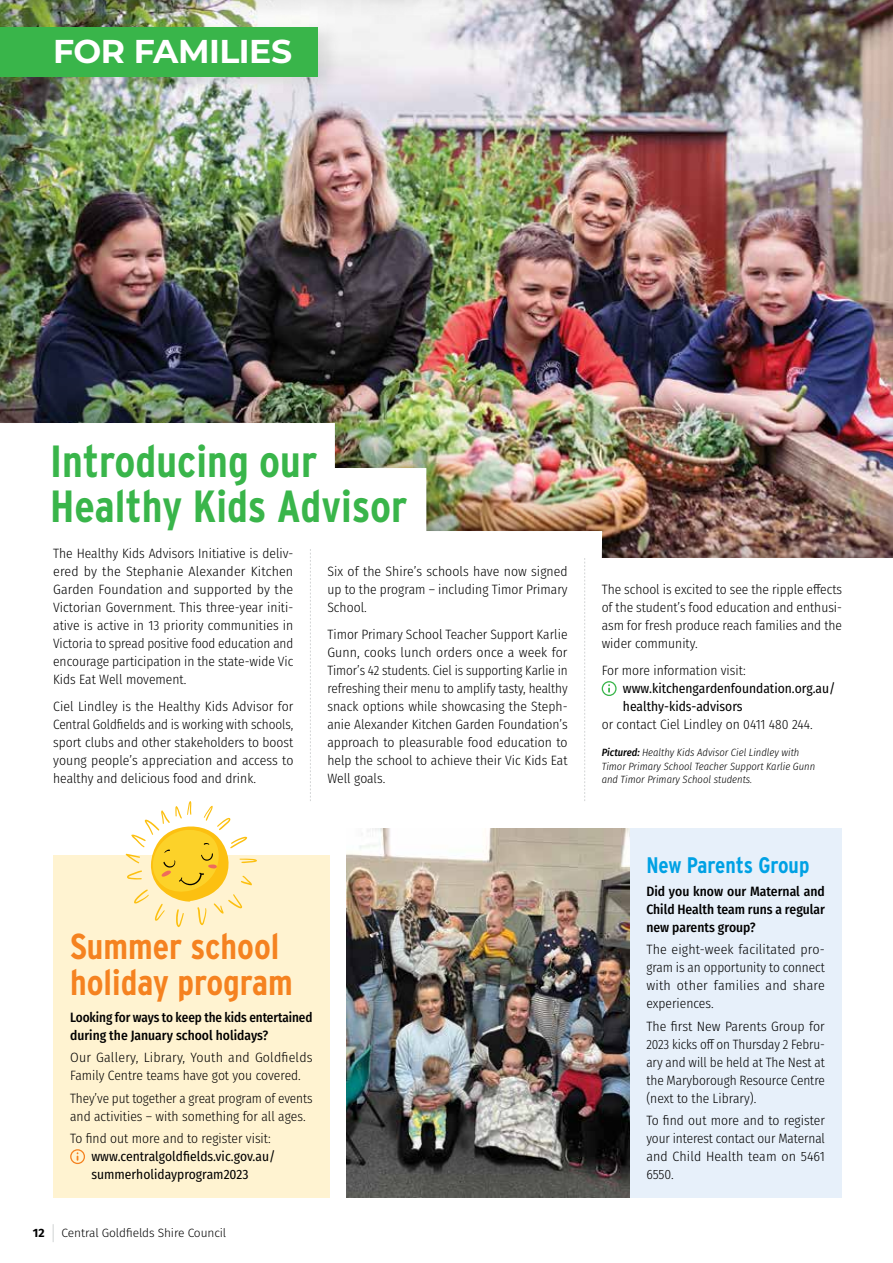
<style>
.page{position:relative;width:893px;height:1263px;background:#fff}
.page>*{position:absolute;margin:0;border:0;box-sizing:border-box;transform-origin:0 0}
.t1{font:700 45px/45px "Interstate Condensed";color:#39b54a}
.t2{font:700 36px/36px "Interstate Condensed";color:#f58220}
.t3{font:700 33px "Montserrat";letter-spacing:-.015em;color:#fff}
.t4{font:700 22.5px "Interstate Condensed";color:#00a1e4}
.t5{font:300 13.5px/18px "Fira Sans Condensed";color:#000;text-align:justify}
.t6{font:500 13.5px/18px "Fira Sans Condensed";color:#000;text-align:justify}
.t7{font:13.5px/18px "Fira Sans Condensed";color:#000}
.t8{font:300 12px "Fira Sans";letter-spacing:-.01em;color:#000}
.t9{font:700 12px "Fira Sans";color:#000}
.t10{font:italic 300 10.5px/13.5px "Fira Sans Condensed";color:#000}
.s1{font-weight:500}
</style>
<div class="page">
<svg style="left:53px;top:1224px;width:1px;height:18px"></svg>
<div style="left:629px;top:828px;width:213px;height:369px;background:#e7f0fa"></div>
<img style="left:347px;top:828px;width:282px;height:369px">
<div style="left:0;top:0;width:893px;height:558px;background:#000;opacity:.25"></div>
<div style="left:53px;top:855px;width:277px;height:342px;background:#fff3d1"></div>
<svg style="left:70px;top:1149px;width:15px;height:15px"></svg>
<svg style="left:602px;top:681px;width:15px;height:15px"></svg>
<div style="left:0;top:19px;width:343px;height:78px;background:#000;opacity:.1"></div>
<div style="left:0;top:27px;width:317px;height:49px;background:#39b54a"></div>
<svg style="left:126px;top:801px;width:131px;height:126px"></svg>
<svg style="left:584px;top:558px;width:1px;height:243px"></svg>
<svg style="left:310px;top:549px;width:1px;height:252px"></svg>
<h3 class="t3" style="left:53px;top:27px;width:241px">FOR FAMILIES</h3>
<h1 class="t1" style="left:50px;top:438px;width:359px">Introducing our<br>Healthy Kids Advisor</h1>
<p class="t5" style="left:53px;top:544px;width:242px">The Healthy Kids Advisors Initiative is deliv&shy;ered by the Stephanie Alexander Kitchen Garden Foundation and supported by the Victorian Government. This three-year initi&shy;ative is active in 13 priority communities in Victoria to spread positive food education and encourage participation in the state-wide Vic Kids Eat Well movement.</p>
<p class="t5" style="left:53px;top:697px;width:242px">Ciel Lindley is the Healthy Kids Advisor for Central Goldfields and is working with schools, sport clubs and other stakeholders to boost young people’s appreciation and access to healthy and delicious food and drink.</p>
<p class="t5" style="left:327px;top:562px;width:242px">Six of the Shire’s schools have now signed up to the program – including Timor Primary School.</p>
<p class="t5" style="left:327px;top:625px;width:242px">Timor Primary School Teacher Support Karlie Gunn, cooks lunch orders once a week for Timor’s 42 students. Ciel is supporting Karlie in refreshing their menu to amplify tasty, healthy snack options while showcasing the Steph&shy;anie Alexander Kitchen Garden Foundation’s approach to pleasurable food education to help the school to achieve their Vic Kids Eat Well goals.</p>
<h2 class="t2" style="left:70px;top:928px;width:224px">Summer school holiday program</h2>
<p class="t6" style="left:70px;top:1007px;width:244px">Looking for ways to keep the kids entertained during the January school holidays?</p>
<p class="t5" style="left:70px;top:1048px;width:244px">Our Gallery, Library, Youth and Goldfields<br>Family Centre teams have got you covered.</p>
<p class="t5" style="left:70px;top:1089px;width:244px">They’ve put together a great program of events and activities – with something for all ages.</p>
<p class="t5" style="left:70px;top:1129px;width:202px">To find out more and to register visit:</p>
<p class="t7" style="left:91px;top:1147px;width:185px">www.centralgoldfields.vic.gov.au/ summerholidayprogram2023</p>
<p class="t9" style="left:33px;top:1223px;width:13px">12</p>
<p class="t8" style="left:62px;top:1224px;width:166px">Central Goldfields Shire Council</p>
<p class="t5" style="left:602px;top:580px;width:242px">The school is excited to see the ripple effects of the student’s food education and enthusi&shy;asm for fresh produce reach families and the wider community.</p>
<p class="t5" style="left:602px;top:661px;width:145px">For more information visit:</p>
<p class="t7" style="left:623px;top:679px;width:214px">www.kitchengardenfoundation.org.au/ healthy-kids-advisors</p>
<p class="t5" style="left:602px;top:715px;width:213px">or contact Ciel Lindley on 0411 480 244.</p>
<p class="t10" style="left:602px;top:746px;width:215px"><span class="s1">Pictured:</span> Healthy Kids Advisor Ciel Lindley with<br>Timor Primary School Teacher Support Karlie Gunn and Timor Primary School students.</p>
<h3 class="t4" style="left:646px;top:853px;width:165px">New Parents Group</h3>
<p class="t6" style="left:646px;top:881px;width:180px">Did you know our Maternal and Child Health team runs a regular new parents group?</p>
<p class="t5" style="left:646px;top:940px;width:180px">The eight-week facilitated pro&shy;gram is an opportunity to connect with other families and share experiences.</p>
<p class="t5" style="left:646px;top:1017px;width:180px">The first New Parents Group for 2023 kicks off on Thursday 2 Febru&shy;ary and will be held at The Nest at the Maryborough Resource Centre (next to the Library).</p>
<p class="t5" style="left:646px;top:1111px;width:180px">To find out more and to register your interest contact our Maternal and Child Health team on 5461<br>6550.</p>
</div>
